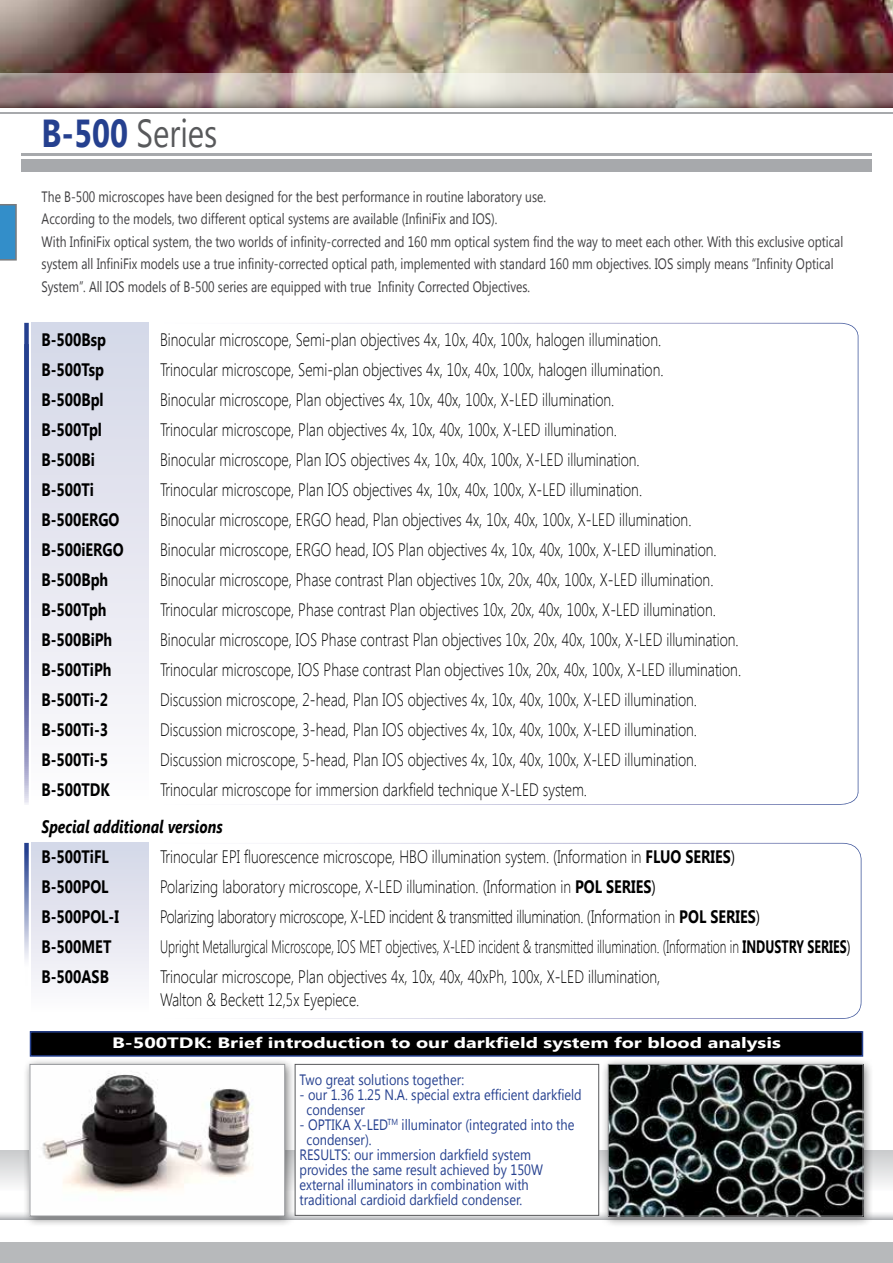
<style>
.page{position:relative;width:893px;height:1263px;background:#fff}
.page>*{position:absolute;margin:0;border:0;box-sizing:border-box;transform-origin:0 0}
.t1{font:39px "Segoe UI";color:#58595b;scale:.8 1}
.t2{font:300 18px/22.5px "Segoe UI";color:#000;scale:.8 1}
.t3{font:700 18px "Segoe UI";color:#000;scale:.8 1}
.t4{font:300 18px "Segoe UI";color:#000;scale:.69 1}
.t5{font:300 18px "Segoe UI";letter-spacing:-.02em;color:#000;scale:.78 1}
.t6{font:italic 700 18px "Segoe UI";color:#000;scale:.8 1}
.t7{font:15px/22.5px "Segoe UI";color:#414042;scale:.8 1}
.t8{font:15px/15px "Segoe UI";color:#25408f;scale:.85 1}
.t9{font:700 15px "Segoe UI";color:#fff;scale:1.33 1}
.s1{font-weight:700;color:#25408f}
.s2{font-weight:300}
.s3{font-weight:700}
.s4{font-weight:400}
</style>
<div class="page">
<img style="left:0;top:0;width:893px;height:73px">
<hr style="left:21px;top:154px;width:851px;height:2px;background:#a7a9ac">
<div style="left:21px;top:159px;width:851px;height:13px;background:#a7a9ac"></div>
<svg style="left:0;top:73px;width:893px;height:34px"></svg>
<hr style="left:0;top:112px;width:893px;height:1px;background:#a7a9ac">
<svg style="left:0;top:1210px;width:893px;height:9px"></svg>
<div style="left:0;top:1150px;width:893px;height:41px;background:linear-gradient(to bottom,#c9cbcc,#fbfcfc)"></div>
<div style="left:0;top:1242px;width:893px;height:21px;background:#b7b9bb"></div>
<div style="left:23px;top:1057px;width:273px;height:170px;background:#000;opacity:.5"></div>
<img style="left:32px;top:1066px;width:251px;height:148px">
<div style="left:30px;top:1064px;width:255px;height:152px;border:1px solid #939598"></div>
<div style="left:601px;top:1057px;width:273px;height:170px;background:#000;opacity:.5"></div>
<img style="left:610px;top:1066px;width:251px;height:148px">
<div style="left:608px;top:1064px;width:255px;height:152px;border:1px solid #939598"></div>
<svg style="left:24px;top:323px;width:5px;height:481px"></svg>
<svg style="left:24px;top:843px;width:5px;height:117px"></svg>
<svg style="left:0;top:204px;width:17px;height:57px"></svg>
<div style="left:32px;top:323px;width:117px;height:476px;background:linear-gradient(to bottom,#d3d7e7,#fcfafc)"></div>
<div style="left:32px;top:843px;width:117px;height:168px;background:linear-gradient(to bottom,#d3d6e7,#fbfafc)"></div>
<svg style="left:148px;top:322px;width:711px;height:483px"></svg>
<svg style="left:148px;top:842px;width:714px;height:177px"></svg>
<div style="left:31px;top:1032px;width:831px;height:24px;background:#000"></div>
<div style="left:30px;top:1031px;width:833px;height:26px;border:2px solid #25408f"></div>
<div style="left:295px;top:1064px;width:304px;height:151px;background:#fff"></div>
<div style="left:295px;top:1064px;width:304px;height:151px;border:1px solid #58595b"></div>
<h1 class="t1" style="left:42px;top:106px;width:221px"><span class="s1">B-500</span> Series</h1>
<p class="t7" style="left:42px;top:185px;width:1004px">The B-500 microscopes have been designed for the best performance in routine laboratory use.<br>According to the models, two different optical systems are available (InfiniFix and IOS).<br>With InfiniFix optical system, the two worlds of infinity-corrected and 160 mm optical system find the way to meet each other. With this exclusive optical system all InfiniFix models use a true infinity-corrected optical path, implemented with standard 160 mm objectives. IOS simply means “Infinity Optical System”. All IOS models of B-500 series are equipped with true Infinity Corrected Objectives.</p>
<p class="t3" style="left:42px;top:326px;width:82px">B-500Bsp</p>
<p class="t2" style="left:160px;top:327px;width:628px">Binocular microscope, Semi-plan objectives 4x, 10x, 40x, 100x, halogen illumination.</p>
<p class="t3" style="left:42px;top:356px;width:80px">B-500Tsp</p>
<p class="t2" style="left:160px;top:357px;width:631px">Trinocular microscope, Semi-plan objectives 4x, 10x, 40x, 100x, halogen illumination.</p>
<p class="t3" style="left:42px;top:386px;width:79px">B-500Bpl</p>
<p class="t2" style="left:160px;top:387px;width:569px">Binocular microscope, Plan objectives 4x, 10x, 40x, 100x, X-Led illumination.</p>
<p class="t3" style="left:42px;top:416px;width:77px">B-500Tpl</p>
<p class="t2" style="left:160px;top:417px;width:572px">Trinocular microscope, Plan objectives 4x, 10x, 40x, 100x, X-Led illumination.</p>
<p class="t3" style="left:42px;top:446px;width:68px">B-500Bi</p>
<p class="t2" style="left:160px;top:447px;width:601px">Binocular microscope, Plan IOS objectives 4x, 10x, 40x, 100x, X-Led illumination.</p>
<p class="t3" style="left:42px;top:476px;width:67px">B-500Ti</p>
<p class="t2" style="left:160px;top:477px;width:604px">Trinocular microscope, Plan IOS objectives 4x, 10x, 40x, 100x, X-Led illumination.</p>
<p class="t3" style="left:42px;top:506px;width:99px">B-500ERGO</p>
<p class="t2" style="left:160px;top:507px;width:666px">Binocular microscope, E RGO head, Plan objectives 4x, 10x, 40x, 100x, X-Led illumination.</p>
<p class="t3" style="left:42px;top:536px;width:104px">B-500iERGO</p>
<p class="t2" style="left:160px;top:537px;width:697px">Binocular microscope, E RGO head, IOS Plan objectives 4x, 10x, 40x, 100x, X-Led illumination.</p>
<p class="t3" style="left:42px;top:566px;width:85px">B-500Bph</p>
<p class="t2" style="left:160px;top:567px;width:693px">Binocular microscope, Phase contrast Plan objectives 10x, 20x, 40x, 100x, X-Led illumination.</p>
<p class="t3" style="left:42px;top:596px;width:83px">B-500Tph</p>
<p class="t2" style="left:160px;top:597px;width:696px">Trinocular microscope, Phase contrast Plan objectives 10x, 20x, 40x, 100x, X-Led illumination.</p>
<p class="t3" style="left:42px;top:626px;width:90px">B-500BiPh</p>
<p class="t2" style="left:160px;top:627px;width:725px">Binocular microscope, IOS Phase contrast Plan objectives 10x, 20x, 40x, 100x, X-Led illumination.</p>
<p class="t3" style="left:42px;top:656px;width:89px">B-500TiPh</p>
<p class="t2" style="left:160px;top:657px;width:728px">Trinocular microscope, IOS Phase contrast Plan objectives 10x, 20x, 40x, 100x, X-Led illumination.</p>
<p class="t3" style="left:42px;top:686px;width:123px">B-500Ti-2 <span class="s2">D</span></p>
<p class="t2" style="left:170px;top:687px;width:660px">iscussion microscope, 2-head, Plan IOS objectives 4x, 10x, 40x, 100x, X-Led illumination.</p>
<p class="t3" style="left:42px;top:716px;width:123px">B-500Ti-3 <span class="s2">D</span></p>
<p class="t2" style="left:170px;top:717px;width:660px">iscussion microscope, 3-head, Plan IOS objectives 4x, 10x, 40x, 100x, X-Led illumination.</p>
<p class="t3" style="left:42px;top:746px;width:123px">B-500Ti-5 <span class="s2">D</span></p>
<p class="t2" style="left:170px;top:747px;width:660px">iscussion microscope, 5-head, Plan IOS objectives 4x, 10x, 40x, 100x, X-Led illumination.</p>
<p class="t3" style="left:42px;top:776px;width:87px">B-500TDK</p>
<p class="t2" style="left:160px;top:777px;width:535px">Trinocular microscope for immersion darkfield technique X-Led system.</p>
<p class="t6" style="left:42px;top:814px;width:228px">Special additional versions</p>
<p class="t3" style="left:42px;top:844px;width:86px">B-500TiFL</p>
<p class="t2" style="left:160px;top:845px;width:720px">Trinocular E PI fluorescence microscope, HBO illumination system. (Information in <span class="s3">FLUO SERIES</span><span class="s4">)</span></p>
<p class="t3" style="left:42px;top:874px;width:85px">B-500POL</p>
<p class="t2" style="left:160px;top:875px;width:621px">Polarizing laboratory microscope, X-Led illumination. (Information in <span class="s3">POL SERIES</span><span class="s4">)</span></p>
<p class="t3" style="left:42px;top:904px;width:98px">B-500POL-I</p>
<p class="t5" style="left:160px;top:904px;width:771px">Polarizing laboratory microscope, X-Led incident &amp; transmitted illumination. (Information in <span class="s3">POL SERIES</span><span class="s4">)</span></p>
<p class="t3" style="left:42px;top:934px;width:89px">B-500MET</p>
<p class="t4" style="left:160px;top:934px;width:1002px">Upright Metallurgical Microscope, IOS MET objectives, X-Led incident &amp; transmitted illumination. (Information in <span class="s3">INDUSTRY SERIES</span><span class="s4">)</span></p>
<p class="t3" style="left:42px;top:964px;width:86px">B-500ASB</p>
<p class="t2" style="left:160px;top:965px;width:627px">Trinocular microscope, Plan objectives 4x, 10x, 40x, 40xPh, 100x, X-Led illumination,<br>Walton &amp; Beckett 12,5x Eyepiece.</p>
<p class="t9" style="left:112px;top:1032px;width:504px">B-500TDK: Brief introduction to our darkfield system for blood analysis</p>
<p class="t8" style="left:300px;top:1072px;width:195px">Two great solutions together:</p>
<p class="t8" style="left:307px;top:1087px;width:325px;text-indent:-7px">- our 1.36 1.25 N.A. special extra efficient darkfield condenser</p>
<p class="t8" style="left:300px;top:1117px;width:325px">- OPTIKA X-LED<sup>TM</sup> illuminator (integrated into the</p>
<p class="t8" style="left:307px;top:1132px;width:78px">condenser).</p>
<p class="t8" style="left:300px;top:1147px;width:274px">RESULTS: our immersion darkfield system</p>
<p class="t8" style="left:300px;top:1162px;width:288px">provides the same result achieved by 150W</p>
<p class="t8" style="left:300px;top:1177px;width:271px">external illuminators in combination with</p>
<p class="t8" style="left:300px;top:1192px;width:263px">traditional cardioid darkfield condenser.</p>
</div>
